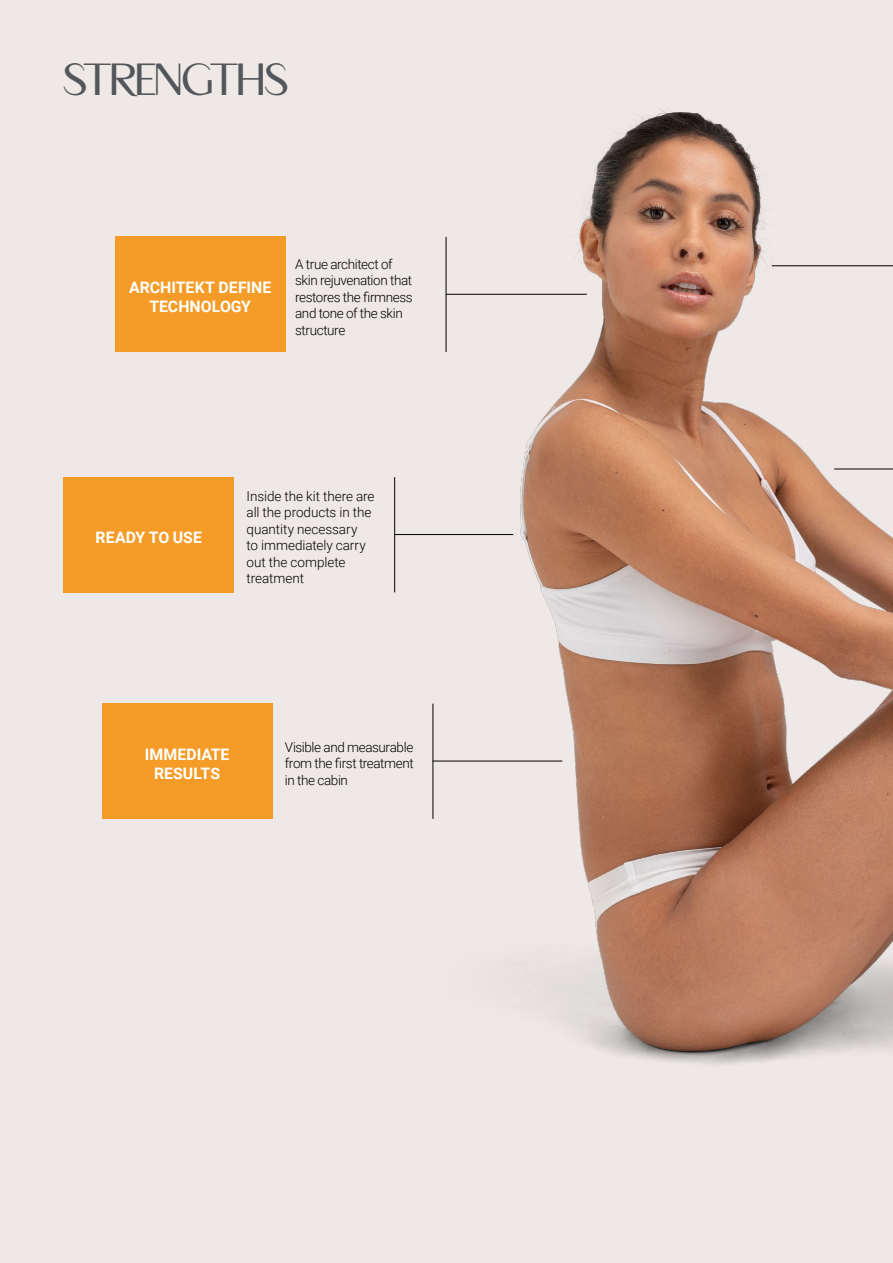
<style>
.page{position:relative;width:893px;height:1263px;background:#eee9e6}
.page>*{position:absolute;margin:0;border:0;box-sizing:border-box;transform-origin:0 0}
.t1{font:45px "APOLLO";letter-spacing:-.02em;color:#53565a}
.t2{font:700 15.9px/19px "Roboto";color:#fff;text-align:center}
.t3{font:300 13.5px/16.5px "Roboto";letter-spacing:-.025em;color:#000}
.t4{font:300 13.5px/16.5px "Roboto";letter-spacing:-.005em;color:#000}
</style>
<div class="page">
<img style="left:139px;top:109px;width:754px;height:956px">
<div style="left:115px;top:237px;width:170px;height:115px;background:#f59c28"></div>
<div style="left:64px;top:477px;width:170px;height:115px;background:#f59c28"></div>
<div style="left:102px;top:704px;width:170px;height:115px;background:#f59c28"></div>
<hr style="left:446px;top:237px;width:1px;height:115px;background:#000">
<hr style="left:446px;top:294px;width:141px;height:1px;background:#000">
<hr style="left:394px;top:477px;width:1px;height:115px;background:#000">
<hr style="left:394px;top:534px;width:119px;height:1px;background:#000">
<hr style="left:433px;top:704px;width:1px;height:115px;background:#000">
<hr style="left:433px;top:761px;width:129px;height:1px;background:#000">
<hr style="left:772px;top:265px;width:121px;height:1px;background:#000">
<hr style="left:834px;top:469px;width:59px;height:1px;background:#000">
<h1 class="t1" style="left:64px;top:51px;width:225px">STRENGTHS</h1>
<p class="t2" style="left:129px;top:277px;width:144px">ARCHITEKT DEFINE<br>TECHNOLOGY</p>
<p class="t3" style="left:295px;top:255px;width:119px">A true architect of skin rejuvenation that restores the firmness and tone of the skin structure</p>
<p class="t2" style="left:96px;top:527px;width:108px">READY TO USE</p>
<p class="t4" style="left:247px;top:487px;width:129px">Inside the kit there are all the products in the quantity necessary<br>to immediately carry out the complete treatment</p>
<p class="t2" style="left:145px;top:744px;width:86px">IMMEDIATE<br>RESULTS</p>
<p class="t3" style="left:285px;top:738px;width:130px;text-align:justify">Visible and measurable from the first treatment in the cabin</p>
</div>
